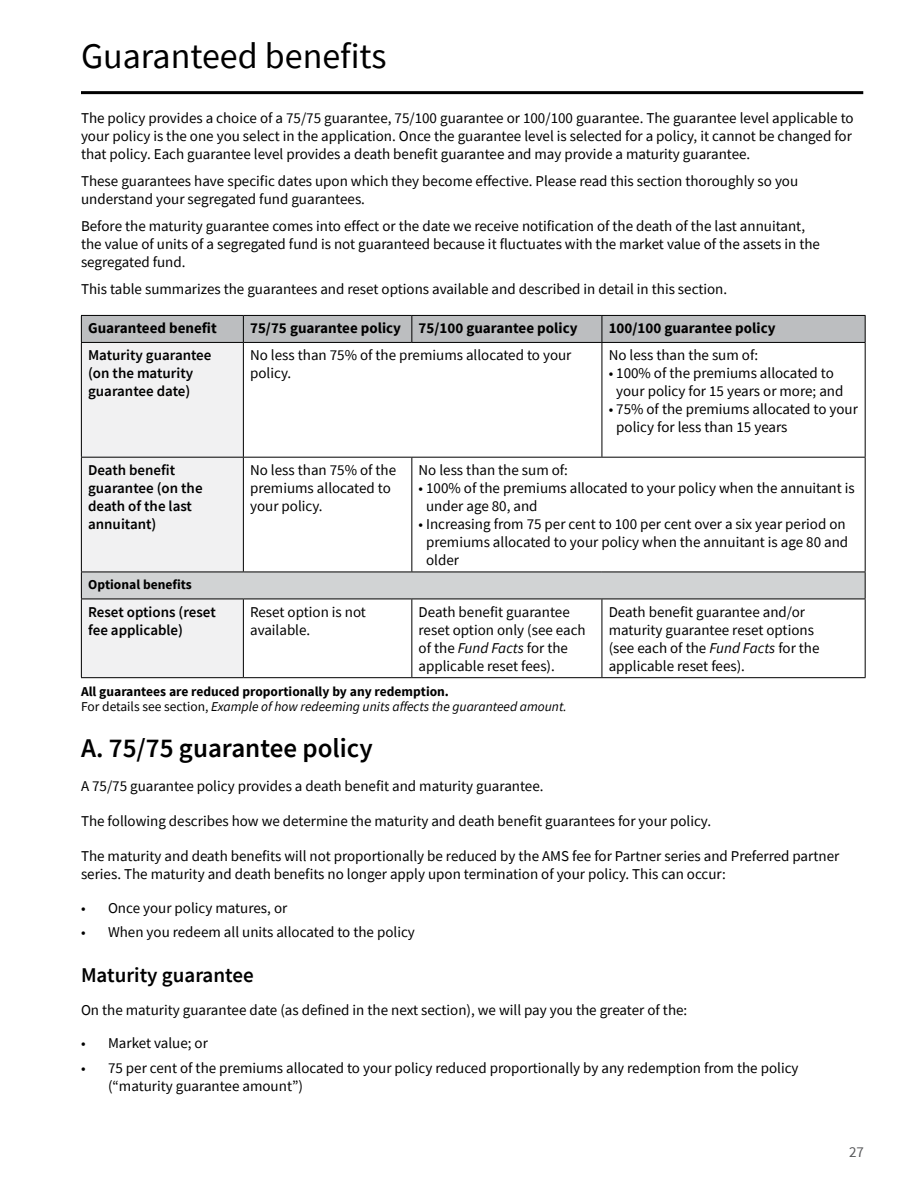
<style>
.page{position:relative;width:918px;height:1188px;background:#fff}
.page>*{position:absolute;margin:0;border:0;box-sizing:border-box;transform-origin:0 0}
.t1{font:36px "Source Sans Pro";color:#000}
.t2{font:600 27px "Source Sans Pro";color:#000}
.t3{font:600 21px "Source Sans Pro";color:#000}
.t4{font:15px/18px "Source Sans Pro";color:#000}
.t5{font:600 15px/18px "Source Sans Pro";color:#000}
.t6{font:700 15px "Source Sans Pro";color:#000}
.t7{font:15px "Source Sans Pro";color:#58595b}
.t8{font:700 13.5px/15px "Source Sans Pro";color:#000}
.s1{font-style:italic}
.s2{font-weight:400}
.s3{font-weight:400;font-style:italic}
</style>
<div class="page">
<hr style="left:81px;top:91px;width:782px;height:3px;background:#000">
<div style="left:82px;top:343px;width:161px;height:334px;background:#f1f1f2"></div>
<div style="left:81px;top:572px;width:784px;height:27px;background:#d1d3d4"></div>
<hr style="left:602px;top:343px;width:1px;height:114px;background:#000">
<hr style="left:81px;top:457px;width:162px;height:1px;background:#000">
<hr style="left:243px;top:457px;width:169px;height:1px;background:#000">
<hr style="left:412px;top:457px;width:190px;height:1px;background:#000">
<hr style="left:411px;top:458px;width:1px;height:114px;background:#000">
<hr style="left:602px;top:457px;width:264px;height:1px;background:#000">
<hr style="left:243px;top:599px;width:169px;height:1px;background:#000">
<hr style="left:412px;top:599px;width:190px;height:1px;background:#000">
<hr style="left:411px;top:599px;width:1px;height:78px;background:#000">
<hr style="left:602px;top:599px;width:264px;height:1px;background:#000">
<hr style="left:602px;top:599px;width:1px;height:78px;background:#000">
<svg style="left:81px;top:315px;width:785px;height:27px;background:#b2b4b6"></svg>
<hr style="left:81px;top:342px;width:162px;height:1px;background:#000">
<hr style="left:243px;top:342px;width:169px;height:1px;background:#000">
<hr style="left:412px;top:342px;width:190px;height:1px;background:#000">
<hr style="left:602px;top:342px;width:264px;height:1px;background:#000">
<hr style="left:81px;top:343px;width:1px;height:114px;background:#000">
<hr style="left:81px;top:458px;width:1px;height:114px;background:#000">
<hr style="left:81px;top:572px;width:162px;height:1px;background:#000">
<svg style="left:81px;top:572px;width:1px;height:27px"></svg>
<svg style="left:865px;top:573px;width:1px;height:26px"></svg>
<hr style="left:243px;top:343px;width:1px;height:114px;background:#000">
<hr style="left:865px;top:343px;width:1px;height:114px;background:#000">
<hr style="left:243px;top:458px;width:1px;height:114px;background:#000">
<hr style="left:865px;top:458px;width:1px;height:114px;background:#000">
<hr style="left:243px;top:572px;width:169px;height:1px;background:#000">
<hr style="left:412px;top:572px;width:190px;height:1px;background:#000">
<hr style="left:602px;top:572px;width:264px;height:1px;background:#000">
<hr style="left:81px;top:599px;width:162px;height:1px;background:#000">
<hr style="left:81px;top:599px;width:1px;height:78px;background:#000">
<hr style="left:243px;top:599px;width:1px;height:78px;background:#000">
<hr style="left:865px;top:599px;width:1px;height:78px;background:#000">
<hr style="left:81px;top:677px;width:162px;height:1px;background:#000">
<hr style="left:243px;top:677px;width:169px;height:1px;background:#000">
<hr style="left:412px;top:677px;width:190px;height:1px;background:#000">
<hr style="left:602px;top:677px;width:264px;height:1px;background:#000">
<h1 class="t1" style="left:81px;top:33px;width:307px">Guaranteed benefits</h1>
<p class="t4" style="left:81px;top:109px;width:774px">The policy provides a choice of a 75/75 guarantee, 75/100 guarantee or 100/100 guarantee. The guarantee level applicable to your policy is the one you select in the application. Once the guarantee level is selected for a policy, it cannot be changed for that policy. Each guarantee level provides a death benefit guarantee and may provide a maturity guarantee.</p>
<p class="t4" style="left:81px;top:172px;width:719px">These guarantees have specific dates upon which they become effective. Please read this section thoroughly so you understand your segregated fund guarantees.</p>
<p class="t4" style="left:81px;top:217px;width:741px">Before the maturity guarantee comes into effect or the date we receive notification of the death of the last annuitant, the value of units of a segregated fund is not guaranteed because it fluctuates with the market value of the assets in the segregated fund.</p>
<p class="t4" style="left:81px;top:280px;width:648px">This table summarizes the guarantees and reset options available and described in detail in this section.</p>
<p class="t6" style="left:88px;top:319px;width:130px">Guaranteed benefit</p>
<p class="t6" style="left:250px;top:319px;width:329px">75/75 guarantee policy 75/100 guarantee policy</p>
<p class="t6" style="left:609px;top:319px;width:168px">100/100 guarantee policy</p>
<p class="t5" style="left:88px;top:346px;width:125px">Maturity guarantee (on the maturity guarantee date)</p>
<p class="t4" style="left:250px;top:346px;width:323px">No less than 75% of the premiums allocated to your policy.</p>
<p class="t4" style="left:609px;top:346px;width:151px">No less than the sum of:</p>
<p class="t4" style="left:616px;top:364px;width:229px;text-indent:-8px">• 100% of the premiums allocated to your policy for 15 years or more; and</p>
<p class="t4" style="left:616px;top:400px;width:243px;text-indent:-8px">• 75% of the premiums allocated to your policy for less than 15 years</p>
<p class="t5" style="left:88px;top:461px;width:116px">Death benefit guarantee (on the death of the last annuitant)</p>
<p class="t4" style="left:250px;top:461px;width:148px">No less than 75% of the premiums allocated to your policy.</p>
<p class="t4" style="left:419px;top:461px;width:151px">No less than the sum of:</p>
<p class="t4" style="left:426px;top:479px;width:430px;text-indent:-8px">• 100% of the premiums allocated to your policy when the annuitant is under age 80, and</p>
<p class="t4" style="left:426px;top:515px;width:424px;text-indent:-8px">• Increasing from 75 per cent to 100 per cent over a six year period on premiums allocated to your policy when the annuitant is age 80 and older</p>
<p class="t8" style="left:88px;top:577px;width:105px">Optional benefits</p>
<p class="t5" style="left:88px;top:603px;width:129px">Reset options (reset fee applicable)</p>
<p class="t4" style="left:250px;top:603px;width:117px">Reset option is not available.</p>
<p class="t4" style="left:419px;top:603px;width:169px">Death benefit guarantee reset option only (see each of the <span class="s1">Fund Facts</span> for the applicable reset fees).</p>
<p class="t4" style="left:609px;top:603px;width:212px">Death benefit guarantee and/or maturity guarantee reset options (see each of the <span class="s1">Fund Facts</span> for the applicable reset fees).</p>
<p class="t8" style="left:81px;top:684px;width:487px">All guarantees are reduced proportionally by any redemption.<br><span class="s2">For details see section,</span> <span class="s3">Example of how redeeming units affects the guaranteed amount.</span></p>
<h2 class="t2" style="left:81px;top:730px;width:293px">A. 75/75 guarantee policy</h2>
<p class="t4" style="left:81px;top:777px;width:464px">A 75/75 guarantee policy provides a death benefit and maturity guarantee.</p>
<p class="t4" style="left:81px;top:812px;width:632px">The following describes how we determine the maturity and death benefit guarantees for your policy.</p>
<p class="t4" style="left:81px;top:847px;width:760px">The maturity and death benefits will not proportionally be reduced by the AMS fee for Partner series and Preferred partner series. The maturity and death benefits no longer apply upon termination of your policy. This can occur:</p>
<p class="t4" style="left:81px;top:898px;width:208px">• Once your policy matures, or</p>
<p class="t4" style="left:81px;top:923px;width:336px">• When you redeem all units allocated to the policy</p>
<h3 class="t3" style="left:81px;top:961px;width:174px">Maturity guarantee</h3>
<p class="t4" style="left:81px;top:1001px;width:608px">On the maturity guarantee date (as defined in the next section), we will pay you the greater of the:</p>
<p class="t4" style="left:81px;top:1034px;width:128px">• Market value; or</p>
<p class="t4" style="left:108px;top:1059px;width:692px;text-indent:-27px">• 75 per cent of the premiums allocated to your policy reduced proportionally by any redemption from the policy (“maturity guarantee amount”)</p>
<p class="t7" style="left:849px;top:1142px;width:16px">27</p>
</div>
